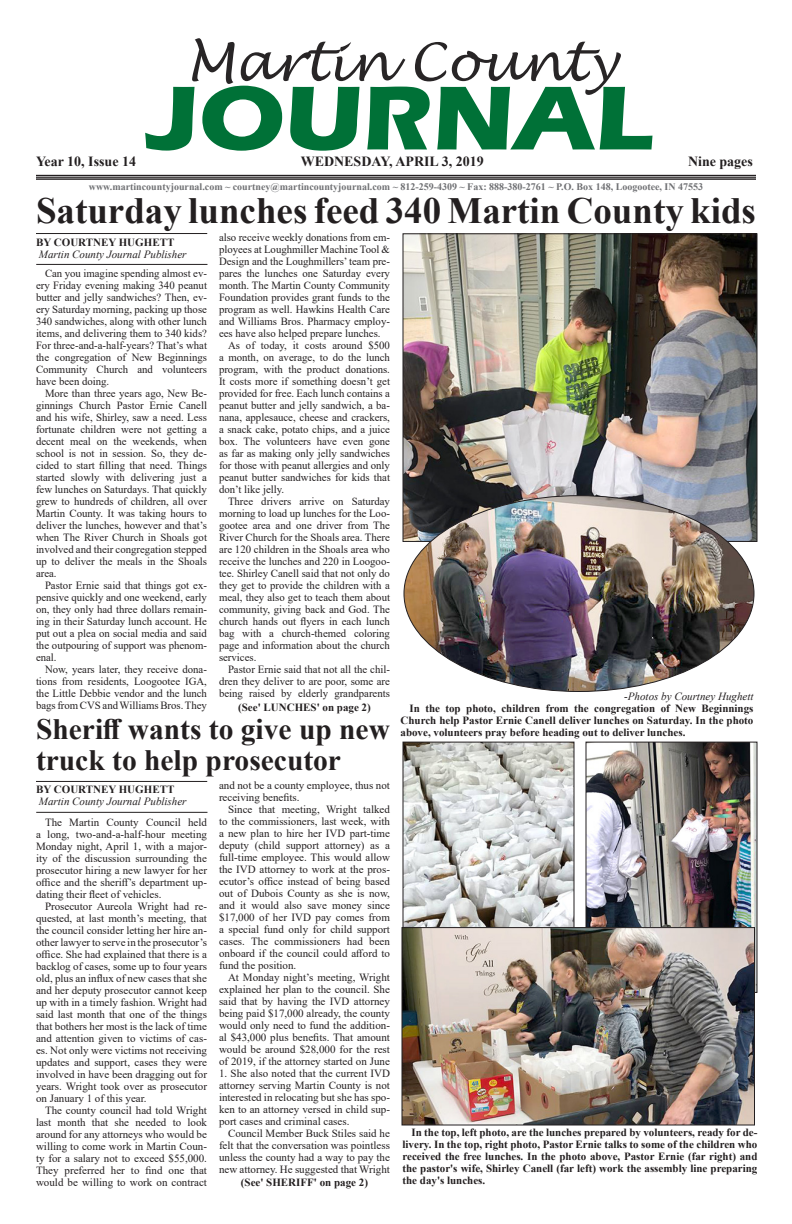
<style>
.page{position:relative;width:792px;height:1224px;background:#fff}
.page>*{position:absolute;margin:0;border:0;box-sizing:border-box;transform-origin:0 0}
.t1{font:700 94px "Eras ITC";color:#007137;scale:1.06 1}
.t2{font:italic 52px "Lucida Handwriting";color:#282526}
.t3{font:700 37px "Times New Roman";color:#231f20}
.t4{font:700 29.5px/30.5px "Times New Roman";color:#231f20}
.t5{font:700 14px "Times New Roman";color:#231f20}
.t6{font:11px/12px "Times New Roman";color:#231f20;text-align:justify}
.t7{font:700 11px/12px "Times New Roman";color:#231f20;text-align:justify}
.t8{font:italic 11px "Times New Roman";color:#231f20}
.t9{font:700 10px "Times New Roman";color:#6f7073}
</style>
<div class="page">
<hr style="left:36px;top:175px;width:720px;height:1px;background:#231f20">
<hr style="left:36px;top:177px;width:720px;height:1px;background:#231f20">
<hr style="left:36px;top:178px;width:720px;height:2px;background:#231f20">
<img style="left:404px;top:235px;width:352px;height:305px">
<img style="left:404px;top:496px;width:350px;height:196px">
<img style="left:588px;top:744px;width:168px;height:247px">
<div style="left:586px;top:742px;width:172px;height:251px;border:1px solid #231f20"></div>
<img style="left:404px;top:744px;width:168px;height:183px">
<img style="left:404px;top:929px;width:349px;height:195px">
<div style="left:402px;top:927px;width:353px;height:199px;border:1px solid #231f20"></div>
<hr style="left:36px;top:233px;width:171px;height:1px;background:#231f20">
<hr style="left:36px;top:264px;width:171px;height:1px;background:#231f20">
<hr style="left:36px;top:781px;width:171px;height:1px;background:#231f20">
<hr style="left:36px;top:812px;width:171px;height:1px;background:#231f20">
<p class="t2" style="left:186px;top:31px;width:432px">Martin County</p>
<p class="t1" style="left:147px;top:64px;width:479px">JOURNAL</p>
<p class="t5" style="left:301px;top:151px;width:184px">WEDNESDAY, APRIL 3, 2019</p>
<p class="t5" style="left:688px;top:151px;width:66px">Nine pages</p>
<p class="t9" style="left:89px;top:179px;width:616px">www.martincountyjournal.com ~ courtney@martincountyjournal.com ~ 812-259-4309 ~ Fax: 888-380-2761 ~ P.O. Box 148, Loogootee, IN 47553</p>
<p class="t5" style="left:36px;top:151px;width:102px">Year 10, Issue 14</p>
<p class="t3" style="left:36px;top:183px;width:722px">Saturday lunches feed 340 Martin County kids</p>
<p class="t7" style="left:36px;top:236px;width:140px">BY COURTNEY HUGHETT</p>
<p class="t8" style="left:39px;top:246px;width:149px">Martin County Journal Publisher</p>
<p class="t6" style="left:219px;top:231px;width:173px">also receive weekly donations from em&shy;ployees at Loughmiller Machine Tool &amp; Design and the Loughmillers’ team pre&shy;pares the lunches one Saturday every month. The Martin County Community Foundation provides grant funds to the program as well. Hawkins Health Care and Williams Bros. Pharmacy employ&shy;ees have also helped prepare lunches.</p>
<p class="t6" style="left:219px;top:339px;width:173px;text-indent:9px">As of today, it costs around $500 a month, on average, to do the lunch program, with the product donations.<br>It costs more if something doesn’t get provided for free. Each lunch contains a peanut butter and jelly sandwich, a ba&shy;nana, applesauce, cheese and crackers, a snack cake, potato chips, and a juice box. The volunteers have even gone as far as making only jelly sandwiches for those with peanut allergies and only peanut butter sandwiches for kids that don’t like jelly.</p>
<p class="t6" style="left:219px;top:495px;width:173px;text-indent:9px">Three drivers arrive on Saturday morning to load up lunches for the Loo&shy;gootee area and one driver from The River Church for the Shoals area. There are 120 children in the Shoals area who receive the lunches and 220 in Loogoo&shy;tee. Shirley Canell said that not only do they get to provide the children with a meal, they also get to teach them about community, giving back and God. The church hands out flyers in each lunch bag with a church-themed coloring page and information about the church services.</p>
<p class="t6" style="left:219px;top:663px;width:173px;text-indent:9px">Pastor Ernie said that not all the chil&shy;dren they deliver to are poor, some are being raised by elderly grandparents</p>
<p class="t4" style="left:36px;top:713px;width:355px">Sheriff wants to give up new truck to help prosecutor</p>
<p class="t7" style="left:36px;top:783px;width:140px">BY COURTNEY HUGHETT</p>
<p class="t8" style="left:39px;top:794px;width:149px">Martin County Journal Publisher</p>
<p class="t6" style="left:36px;top:267px;width:173px;text-indent:9px">Can you imagine spending almost ev&shy;ery Friday evening making 340 peanut butter and jelly sandwiches? Then, ev&shy;ery Saturday morning, packing up those 340 sandwiches, along with other lunch items, and delivering them to 340 kids?<br>For three-and-a-half-years? That’s what the congregation of New Beginnings Community Church and volunteers have been doing.</p>
<p class="t6" style="left:36px;top:387px;width:173px;text-indent:9px">More than three years ago, New Be&shy;ginnings Church Pastor Ernie Canell and his wife, Shirley, saw a need. Less fortunate children were not getting a decent meal on the weekends, when school is not in session. So, they de&shy;cided to start filling that need. Things started slowly with delivering just a few lunches on Saturdays. That quickly grew to hundreds of children, all over Martin County. It was taking hours to deliver the lunches, however and that’s when The River Church in Shoals got involved and their congregation stepped up to deliver the meals in the Shoals area.</p>
<p class="t6" style="left:36px;top:579px;width:173px;text-indent:9px">Pastor Ernie said that things got ex&shy;pensive quickly and one weekend, early on, they only had three dollars remain&shy;ing in their Saturday lunch account. He put out a plea on social media and said the outpouring of support was phenom&shy;enal.</p>
<p class="t6" style="left:36px;top:663px;width:173px;text-indent:9px">Now, years later, they receive dona&shy;tions from residents, Loogootee IGA, the Little Debbie vendor and the lunch bags from CVS and Williams Bros. They</p>
<p class="t8" style="left:624px;top:688px;width:131px">-Photos by Courtney Hughett</p>
<p class="t7" style="left:400px;top:702px;width:355px;text-indent:9px">In the top photo, children from the congregation of New Beginnings Church help Pastor Ernie Canell deliver lunches on Saturday. In the photo above, volunteers pray before heading out to deliver lunches.</p>
<p class="t7" style="left:238px;top:701px;width:134px">(See' LUNCHES' on page 2)</p>
<p class="t6" style="left:219px;top:779px;width:172px">and not be a county employee, thus not receiving benefits.</p>
<p class="t6" style="left:219px;top:803px;width:173px;text-indent:9px">Since that meeting, Wright talked to the commissioners, last week, with a new plan to hire her IVD part-time deputy (child support attorney) as a full-time employee. This would allow the IVD attorney to work at the pros&shy;ecutor’s office instead of being based out of Dubois County as she is now, and it would also save money since $17,000 of her IVD pay comes from a special fund only for child support cases. The commissioners had been onboard if the council could afford to fund the position.</p>
<p class="t6" style="left:219px;top:971px;width:173px;text-indent:9px">At Monday night’s meeting, Wright explained her plan to the council. She said that by having the IVD attorney being paid $17,000 already, the county would only need to fund the addition&shy;al $43,000 plus benefits. That amount would be around $28,000 for the rest of 2019, if the attorney started on June</p>
<p class="t6" style="left:219px;top:1067px;width:173px">1. She also noted that the current IVD attorney serving Martin County is not interested in relocating but she has spo&shy;ken to an attorney versed in child sup&shy;port cases and criminal cases.</p>
<p class="t6" style="left:219px;top:1127px;width:173px;text-indent:9px">Council Member Buck Stiles said he felt that the conversation was pointless unless the county had a way to pay the new attorney. He suggested that Wright</p>
<p class="t6" style="left:36px;top:816px;width:173px;text-indent:9px">The Martin County Council held a long, two-and-a-half-hour meeting Monday night, April 1, with a major&shy;ity of the discussion surrounding the prosecutor hiring a new lawyer for her office and the sheriff’s department up&shy;dating their fleet of vehicles.</p>
<p class="t6" style="left:36px;top:900px;width:173px;text-indent:9px">Prosecutor Aureola Wright had re&shy;quested, at last month’s meeting, that the council consider letting her hire an&shy;other lawyer to serve in the prosecutor’s office. She had explained that there is a backlog of cases, some up to four years old, plus an influx of new cases that she and her deputy prosecutor cannot keep up with in a timely fashion. Wright had said last month that one of the things that bothers her most is the lack of time and attention given to victims of cas&shy;es. Not only were victims not receiving updates and support, cases they were involved in have been dragging out for years. Wright took over as prosecutor on January 1 of this year.</p>
<p class="t6" style="left:36px;top:1104px;width:173px;text-indent:9px">The county council had told Wright last month that she needed to look around for any attorneys who would be willing to come work in Martin Coun&shy;ty for a salary not to exceed $55,000.<br>They preferred her to find one that would be willing to work on contract</p>
<p class="t7" style="left:402px;top:1126px;width:356px;text-indent:9px">In the top, left photo, are the lunches prepared by volunteers, ready for de&shy;livery. In the top, right photo, Pastor Ernie talks to some of the children who received the free lunches. In the photo above, Pastor Ernie (far right) and the pastor's wife, Shirley Canell (far left) work the assembly line preparing the day's lunches.</p>
<p class="t7" style="left:241px;top:1176px;width:129px">(See' SHERIFF' on page 2)</p>
</div>
